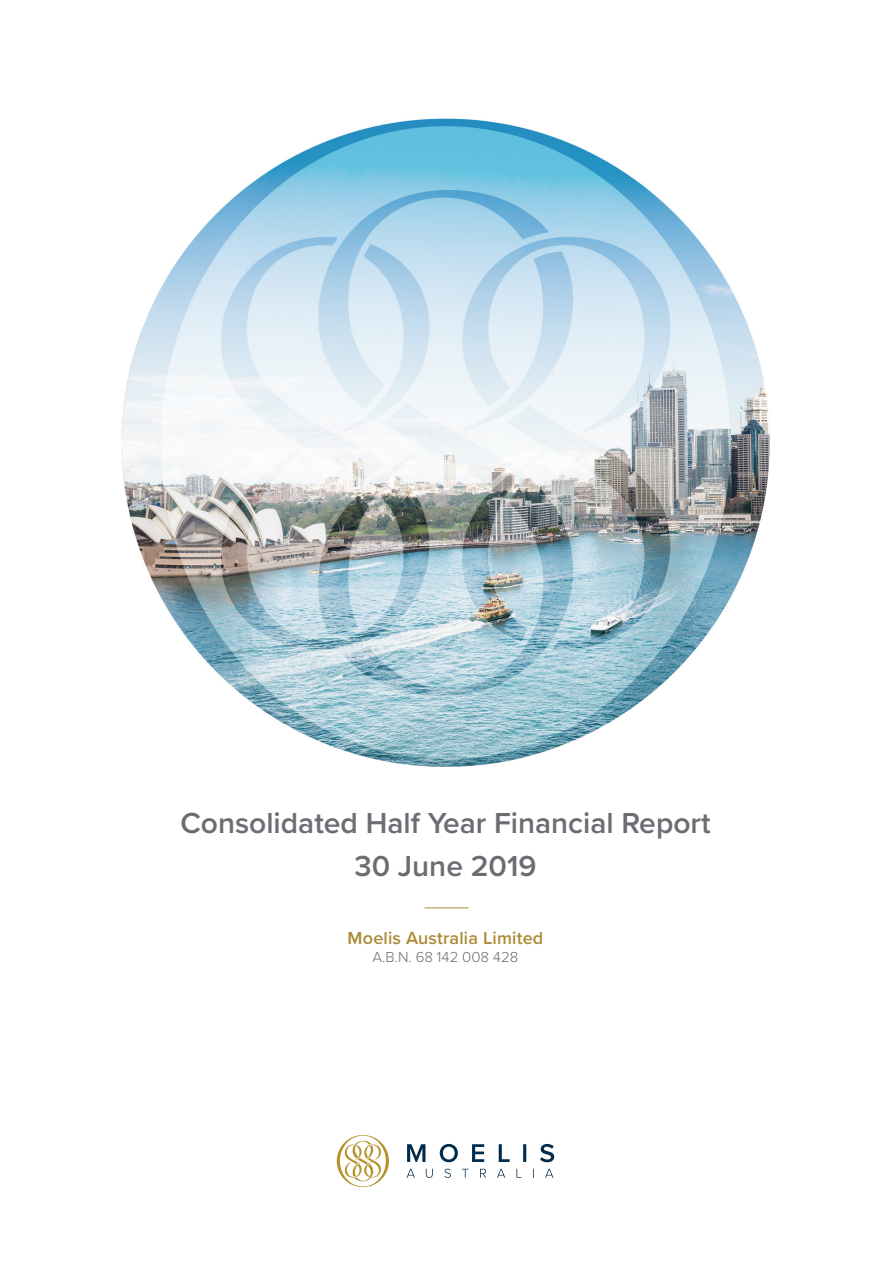
<style>
.page{position:relative;width:893px;height:1263px;background:#fff}
.page>*{position:absolute;margin:0;border:0;box-sizing:border-box;transform-origin:0 0}
.t1{font:600 30px/43.2px "Proxima Nova";color:#6a6d72;text-align:center}
.t2{font:600 18px "Proxima Nova";letter-spacing:.01em;color:#ab8c36}
.t3{font:300 15px "Proxima Nova";color:#6a6d72}
</style>
<div class="page">
<img style="left:121px;top:118px;width:649px;height:1070px">
<hr style="left:424px;top:908px;width:45px;height:1px;background:#ab8c36">
<svg style="left:337px;top:1135px;width:52px;height:52px"></svg>
<svg style="left:407px;top:1144px;width:147px;height:18px"></svg>
<svg style="left:407px;top:1168px;width:146px;height:10px"></svg>
<p class="t1" style="left:180px;top:800px;width:532px">Consolidated Half Year Financial Report<br>30 June 2019</p>
<p class="t2" style="left:348px;top:925px;width:197px">Moelis Australia Limited</p>
<p class="t3" style="left:373px;top:946px;width:147px">A.B.N. 68 142 008 428</p>
</div>
